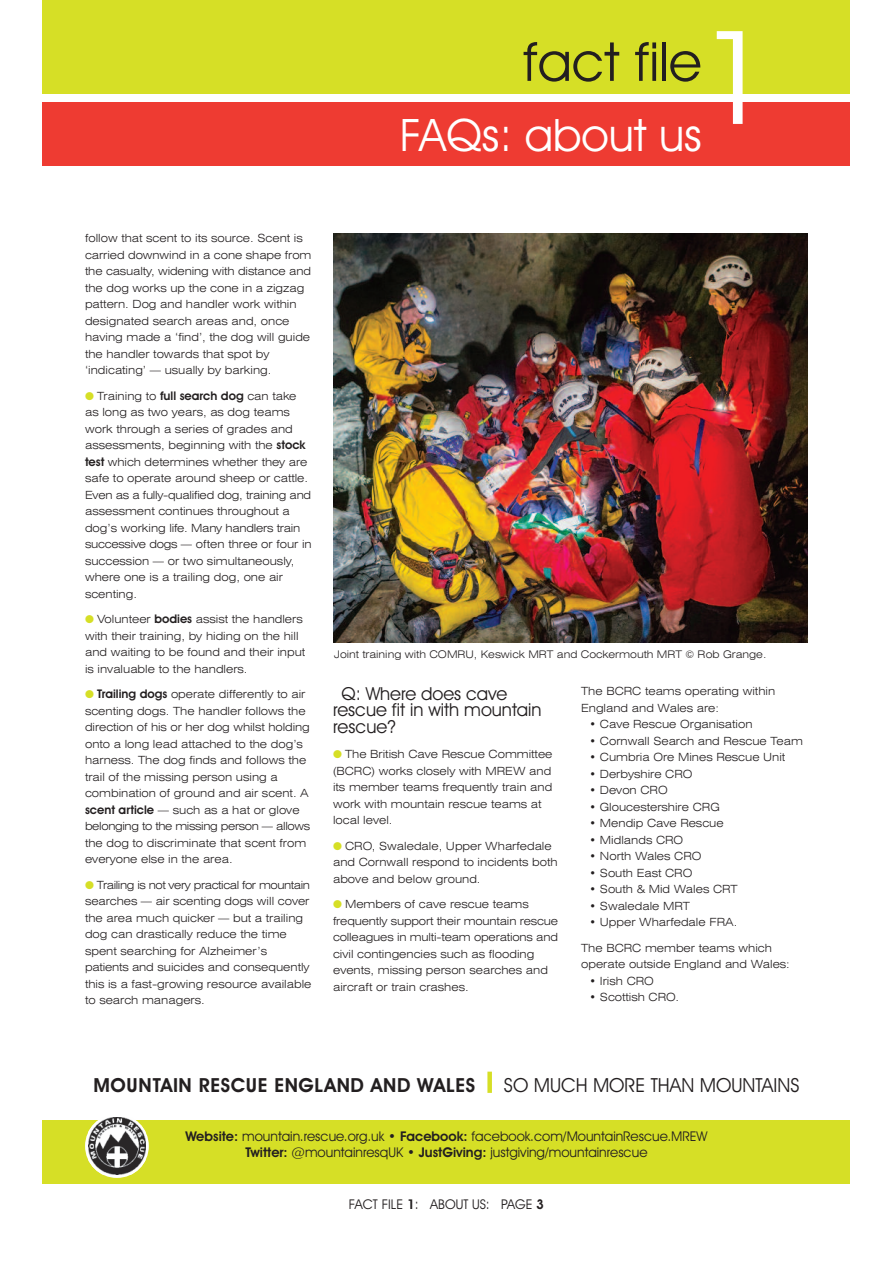
<style>
.page{position:relative;width:893px;height:1263px;background:#fff}
.page>*{position:absolute;margin:0;border:0;box-sizing:border-box;transform-origin:0 0}
.t1{font:130.5px "Avant Garde IT Cby BT";color:#fff}
.t2{font:54px "Avant Garde IT Cby BT";color:#231f20}
.t3{font:45px "Avant Garde IT Cby BT";color:#fff}
.t4{font:600 19.5px "Avant Garde IT Cby BT";letter-spacing:.03em;color:#231f20}
.t5{font:19.5px "Avant Garde IT Cby BT";color:#231f20}
.t6{font:18px/16.5px "Avant Garde IT Cby BT";color:#231f20}
.t7{font:13.5px/16.5px "Avant Garde IT Cby BT";color:#231f20;text-align:center}
.t8{font:300 expanded 11.25px/16.5px "Swiss 721 BT";color:#231f20}
.t9{font:300 expanded 10.5px "Swiss 721 BT";color:#231f20}
.s1{color:#d6df26}
.s2{font-family:"Avant Garde IT Cby BT";font-weight:600;font-stretch:normal;font-size:12px}
.s3{font-weight:600}
</style>
<div class="page">
<div style="left:43px;top:0;width:807px;height:94px;background:#d6df26"></div>
<div style="left:43px;top:102px;width:807px;height:64px;background:#ee3b32"></div>
<div style="left:43px;top:1120px;width:807px;height:64px;background:#d6df26"></div>
<div style="left:85px;top:1114px;width:64px;height:64px;background:#fff;border-radius:50%"></div>
<img style="left:88px;top:1117px;width:58px;height:58px">
<div style="left:487px;top:1071px;width:5px;height:22px;background:#d6df26"></div>
<img style="left:334px;top:234px;width:474px;height:408px">
<h2 class="t2" style="left:523px;top:42px;width:180px">fact file</h2>
<h3 class="t3" style="left:400px;top:119px;width:303px">FAQs: about us</h3>
<h1 class="t1" style="left:699px;top:31px;width:75px">1</h1>
<p class="t8" style="left:85px;top:231px;width:228px">follow that scent to its source. Scent is carried downwind in a cone shape from the casualty, widening with distance and the dog works up the cone in a zigzag pattern. Dog and handler work within designated search areas and, once having made a ‘find’, the dog will guide the handler towards that spot by ‘indicating’ — usually by barking.</p>
<p class="t8" style="left:85px;top:388px;width:228px"><span class="s1">●</span> Training to <span class="s2">full search dog</span> can take as long as two years, as dog teams work through a series of grades and assessments, beginning with the <span class="s2">stock test</span> which determines whether they are safe to operate around sheep or cattle.<br>Even as a fully-qualified dog, training and assessment continues throughout a dog’s working life. Many handlers train successive dogs — often three or four in succession — or two simultaneously, where one is a trailing dog, one air scenting.</p>
<p class="t8" style="left:85px;top:612px;width:222px"><span class="s1">●</span> Volunteer <span class="s2">bodies</span> assist the handlers with their training, by hiding on the hill and waiting to be found and their input is invaluable to the handlers.</p>
<p class="t8" style="left:85px;top:687px;width:227px"><span class="s1">●</span> <span class="s2">Trailing dogs</span> operate differently to air scenting dogs. The handler follows the direction of his or her dog whilst holding onto a long lead attached to the dog’s harness. The dog finds and follows the trail of the missing person using a combination of ground and air scent. A <span class="s2">scent article</span> — such as a hat or glove belonging to the missing person — allows the dog to discriminate that scent from everyone else in the area.</p>
<p class="t8" style="left:85px;top:877px;width:228px"><span class="s1">●</span> Trailing is not very practical for mountain searches — air scenting dogs will cover the area much quicker — but a trailing dog can drastically reduce the time spent searching for Alzheimer’s patients and suicides and consequently this is a fast-growing resource available to search managers.</p>
<p class="t9" style="left:334px;top:651px;width:434px">Joint training with COMRU, Keswick MRT and Cockermouth MRT © Rob Grange.</p>
<h3 class="t6" style="left:333px;top:687px;width:210px;text-indent:9px">Q: Where does cave rescue fit in with mountain rescue?</h3>
<p class="t8" style="left:333px;top:747px;width:221px"><span class="s1">●</span> The British Cave Rescue Committee (BCRC) works closely with MREW and its member teams frequently train and work with mountain rescue teams at local level.</p>
<p class="t8" style="left:333px;top:839px;width:226px"><span class="s1">●</span> CRO, Swaledale, Upper Wharfedale and Cornwall respond to incidents both above and below ground.</p>
<p class="t8" style="left:333px;top:897px;width:226px"><span class="s1">●</span> Members of cave rescue teams frequently support their mountain rescue colleagues in multi-team operations and civil contingencies such as flooding events, missing person searches and aircraft or train crashes.</p>
<p class="t8" style="left:581px;top:684px;width:196px">The BCRC teams operating within<br>England and Wales are:</p>
<p class="t8" style="left:590px;top:717px;width:164px">• Cave Rescue Organisation</p>
<p class="t8" style="left:590px;top:733px;width:215px">• Cornwall Search and Rescue Team</p>
<p class="t8" style="left:590px;top:750px;width:197px">• Cumbria Ore Mines Rescue Unit</p>
<p class="t8" style="left:590px;top:766px;width:104px">• Derbyshire CRO</p>
<p class="t8" style="left:590px;top:783px;width:80px">• Devon CRO</p>
<p class="t8" style="left:590px;top:799px;width:132px">• Gloucestershire CRG</p>
<p class="t8" style="left:590px;top:816px;width:135px">• Mendip Cave Rescue</p>
<p class="t8" style="left:590px;top:832px;width:95px">• Midlands CRO</p>
<p class="t8" style="left:590px;top:849px;width:113px">• North Wales CRO</p>
<p class="t8" style="left:590px;top:865px;width:104px">• South East CRO</p>
<p class="t8" style="left:590px;top:882px;width:150px">• South &amp; Mid Wales CRT</p>
<p class="t8" style="left:590px;top:898px;width:102px">• Swaledale MRT</p>
<p class="t8" style="left:590px;top:915px;width:149px">• Upper Wharfedale FRA.</p>
<p class="t8" style="left:581px;top:940px;width:210px">The BCRC member teams which operate outside England and Wales:</p>
<p class="t8" style="left:590px;top:973px;width:66px">• Irish CRO</p>
<p class="t8" style="left:590px;top:990px;width:91px">• Scottish CRO.</p>
<h3 class="t4" style="left:94px;top:1078px;width:383px">MOUNTAIN RESCUE ENGLAND AND WALES</h3>
<h3 class="t5" style="left:504px;top:1078px;width:297px">SO MUCH MORE THAN MOUNTAINS</h3>
<p class="t7" style="left:185px;top:1129px;width:524px"><span class="s3">Website:</span> mountain.rescue.org.uk • <span class="s3">Facebook:</span> facebook.com/MountainRescue.MREW<br><span class="s3">Twitter:</span> @mountainresqUK • <span class="s3">JustGiving:</span> justgiving/mountainrescue</p>
<p class="t7" style="left:349px;top:1197px;width:197px">FACT FILE <span class="s3">1</span>: ABOUT US: PAGE <span class="s3">3</span></p>
</div>
